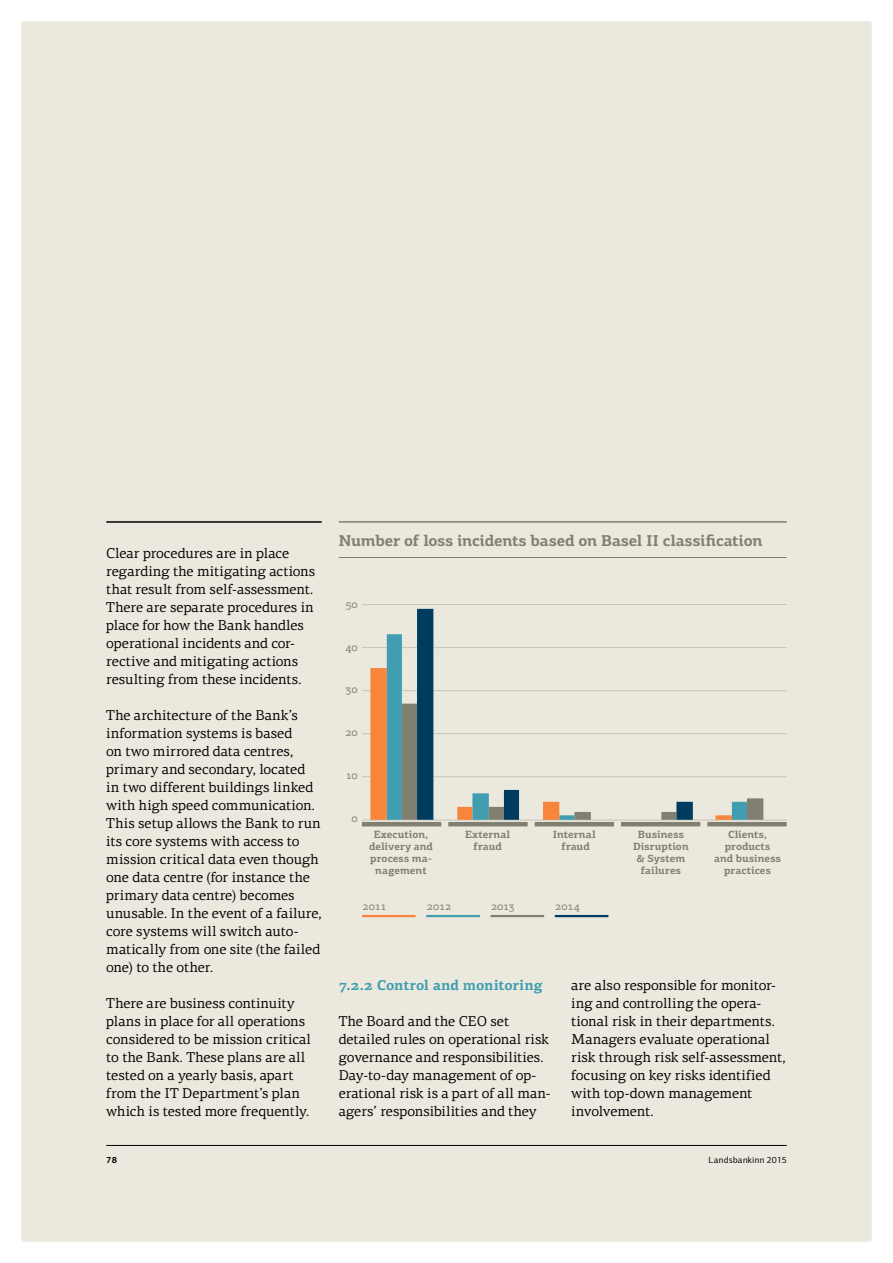
<style>
.page{position:relative;width:893px;height:1263px;background:#fff}
.page>*{position:absolute;margin:0;border:0;box-sizing:border-box;transform-origin:0 0}
.t1{font:700 15.75px "LB Centro Slab";letter-spacing:-.01em;color:#817f70}
.t2{font:14.25px/18px "LB Centro Serif";color:#000}
.t3{font:700 14.25px "LB Centro Serif";color:#409eb0}
.t4{font:11.25px "LB Centro Slab";letter-spacing:-.015em;color:#817f70}
.t5{font:700 10.5px/12px "LB Centro Slab";letter-spacing:.005em;color:#817f70;text-align:center}
.t6{font:9px "LB Centro Sans";letter-spacing:.03em;color:#000}
.t7{font:700 9px "LB Centro Sans";color:#000}
</style>
<div class="page">
<div style="left:21px;top:21px;width:851px;height:1221px;background:#ebe9de;border-radius:2px"></div>
<hr style="left:106px;top:1145px;width:681px;height:1px;background:#000">
<hr style="left:106px;top:521px;width:216px;height:2px;background:#000">
<hr style="left:339px;top:521px;width:448px;height:2px;background:#817f70">
<hr style="left:339px;top:557px;width:448px;height:1px;background:#817f70">
<hr style="left:362px;top:604px;width:425px;height:1px;background:#98978f">
<hr style="left:362px;top:647px;width:425px;height:1px;background:#98978f">
<hr style="left:362px;top:690px;width:425px;height:1px;background:#98978f">
<hr style="left:362px;top:733px;width:425px;height:1px;background:#98978f">
<hr style="left:362px;top:776px;width:425px;height:1px;background:#98978f">
<hr style="left:362px;top:820px;width:425px;height:1px;background:#98978f">
<hr style="left:362px;top:822px;width:79px;height:4px;background:#817f70">
<hr style="left:448px;top:822px;width:80px;height:4px;background:#817f70">
<hr style="left:535px;top:822px;width:79px;height:4px;background:#817f70">
<hr style="left:621px;top:822px;width:79px;height:4px;background:#817f70">
<hr style="left:707px;top:822px;width:80px;height:4px;background:#817f70">
<hr style="left:362px;top:915px;width:54px;height:2px;background:#f9853c">
<hr style="left:426px;top:915px;width:54px;height:2px;background:#409eb0">
<hr style="left:490px;top:915px;width:54px;height:2px;background:#817f70">
<hr style="left:555px;top:915px;width:53px;height:2px;background:#003c60">
<svg style="left:370px;top:668px;width:17px;height:152px;fill:#f9853c"></svg>
<svg style="left:387px;top:634px;width:360px;height:186px"></svg>
<svg style="left:402px;top:704px;width:361px;height:116px"></svg>
<svg style="left:417px;top:609px;width:276px;height:211px"></svg>
<p class="t2" style="left:106px;top:544px;width:211px">Clear procedures are in place regarding the mitigating actions that result from self-assessment.<br>There are separate procedures in place for how the Bank handles operational incidents and cor&shy;rective and mitigating actions resulting from these incidents.</p>
<p class="t2" style="left:106px;top:706px;width:217px">The architecture of the Bank’s information systems is based<br>on two mirrored data centres, primary and secondary, located in two different buildings linked with high speed communication.<br>This setup allows the Bank to run its core systems with access to mission critical data even though one data centre (for instance the primary data centre) becomes unusable. In the event of a failure, core systems will switch auto&shy;matically from one site (the failed one) to the other.</p>
<p class="t2" style="left:106px;top:994px;width:206px">There are business continuity plans in place for all operations considered to be mission critical to the Bank. These plans are all tested on a yearly basis, apart from the IT Department’s plan which is tested more frequently.</p>
<p class="t1" style="left:339px;top:530px;width:425px">Number of loss incidents based on Basel II classification</p>
<p class="t4" style="left:345px;top:597px;width:14px">50</p>
<p class="t4" style="left:345px;top:640px;width:14px">40</p>
<p class="t4" style="left:346px;top:683px;width:14px">30</p>
<p class="t4" style="left:345px;top:726px;width:14px">20</p>
<p class="t4" style="left:346px;top:769px;width:14px">10</p>
<p class="t4" style="left:352px;top:811px;width:8px">0</p>
<p class="t5" style="left:369px;top:828px;width:66px">Execution, delivery and process ma&shy;nagement</p>
<p class="t5" style="left:465px;top:828px;width:47px">External fraud</p>
<p class="t5" style="left:553px;top:828px;width:44px">Internal fraud</p>
<p class="t5" style="left:633px;top:828px;width:57px">Business<br>Disruption &amp; System failures</p>
<p class="t5" style="left:714px;top:828px;width:68px">Clients, products and business practices</p>
<p class="t4" style="left:362px;top:900px;width:26px">2011</p>
<p class="t4" style="left:427px;top:900px;width:26px">2012</p>
<p class="t4" style="left:491px;top:900px;width:25px">2013</p>
<p class="t4" style="left:555px;top:900px;width:26px">2014</p>
<p class="t3" style="left:339px;top:976px;width:206px">7.2.2 Control and monitoring</p>
<p class="t2" style="left:339px;top:1012px;width:213px">The Board and the CEO set detailed rules on operational risk governance and responsibilities.<br>Day-to-day management of op&shy;erational risk is a part of all man&shy;agers’ responsibilities and they</p>
<p class="t2" style="left:571px;top:976px;width:216px">are also responsible for monitor&shy;ing and controlling the opera&shy;tional risk in their departments.<br>Managers evaluate operational risk through risk self-assessment, focusing on key risks identified with top-down management involvement.</p>
<p class="t7" style="left:106px;top:1155px;width:12px">78</p>
<p class="t6" style="left:709px;top:1155px;width:80px">Landsbankinn 2015</p>
</div>
